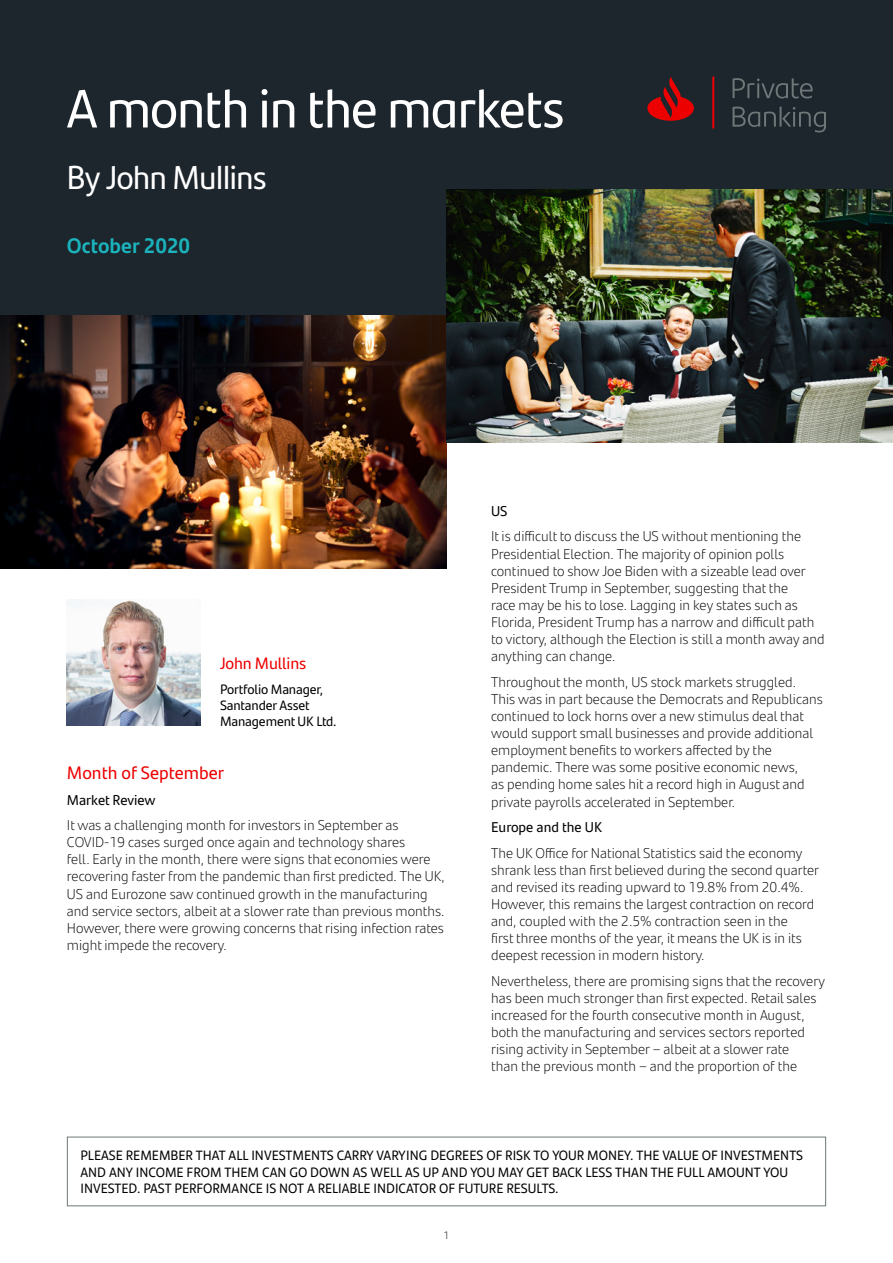
<style>
.page{position:relative;width:893px;height:1263px;background:#fff}
.page>*{position:absolute;margin:0;border:0;box-sizing:border-box;transform-origin:0 0}
.t1{font:54px "Santander Headline";letter-spacing:-.01em;color:#fff}
.t2{font:33px "Santander Headline";letter-spacing:-.01em;color:#fff}
.t3{font:700 21px "Santander Text";color:#1bb3bc}
.t4{font:18px "Santander Text";color:#ec0000}
.t5{font:16.5px "Santander Text";letter-spacing:-.01em;color:#ec0000}
.t6{font:300 14.25px/17.1px "Santander Text";color:#000}
.t7{font:14.25px "Santander Text";color:#000}
.t8{font:13.5px/16.2px "Santander Text";color:#000}
.t9{font:300 10.5px "Santander Text";color:#000}
</style>
<div class="page">
<div style="left:0;top:0;width:446px;height:316px;background:#1d252d"></div>
<div style="left:0;top:0;width:893px;height:189px;background:#1d252d"></div>
<div style="left:67px;top:1137px;width:759px;height:69px;border:1px solid #6f7779"></div>
<svg style="left:647px;top:77px;width:67px;height:52px"></svg>
<svg style="left:733px;top:78px;width:93px;height:54px"></svg>
<img style="left:0;top:316px;width:446px;height:252px">
<img style="left:446px;top:189px;width:447px;height:253px">
<img style="left:67px;top:600px;width:134px;height:126px">
<h1 class="t1" style="left:67px;top:68px;width:499px">A month in the markets</h1>
<h2 class="t2" style="left:67px;top:153px;width:201px">By John Mullins</h2>
<h3 class="t3" style="left:67px;top:229px;width:125px">October 2020</h3>
<p class="t5" style="left:220px;top:650px;width:88px">John Mullins</p>
<p class="t8" style="left:220px;top:680px;width:118px">Portfolio Manager,<br>Santander Asset<br>Management UK Ltd.</p>
<p class="t4" style="left:67px;top:759px;width:159px">Month of September</p>
<p class="t7" style="left:67px;top:789px;width:90px">Market Review</p>
<p class="t6" style="left:67px;top:816px;width:379px">It was a challenging month for investors in September as COVID-19 cases surged once again and technology shares<br>fell. Early in the month, there were signs that economies were recovering faster from the pandemic than first predicted. The UK, US and Eurozone saw continued growth in the manufacturing and service sectors, albeit at a slower rate than previous months.<br>However, there were growing concerns that rising infection rates might impede the recovery.</p>
<p class="t7" style="left:491px;top:500px;width:18px">US</p>
<p class="t6" style="left:491px;top:527px;width:335px">It is difficult to discuss the US without mentioning the Presidential Election. The majority of opinion polls continued to show Joe Biden with a sizeable lead over President Trump in September, suggesting that the<br>race may be his to lose. Lagging in key states such as Florida, President Trump has a narrow and difficult path to victory, although the Election is still a month away and anything can change.</p>
<p class="t6" style="left:491px;top:673px;width:333px">Throughout the month, US stock markets struggled.<br>This was in part because the Democrats and Republicans continued to lock horns over a new stimulus deal that would support small businesses and provide additional employment benefits to workers affected by the pandemic. There was some positive economic news,<br>as pending home sales hit a record high in August and private payrolls accelerated in September.</p>
<p class="t7" style="left:491px;top:816px;width:112px">Europe and the UK</p>
<p class="t6" style="left:491px;top:843px;width:329px">The UK Office for National Statistics said the economy shrank less than first believed during the second quarter and revised its reading upward to 19.8% from 20.4%.<br>However, this remains the largest contraction on record and, coupled with the 2.5% contraction seen in the<br>first three months of the year, it means the UK is in its deepest recession in modern history.</p>
<p class="t6" style="left:491px;top:972px;width:335px">Nevertheless, there are promising signs that the recovery has been much stronger than first expected. Retail sales increased for the fourth consecutive month in August, both the manufacturing and services sectors reported rising activity in September – albeit at a slower rate<br>than the previous month – and the proportion of the</p>
<p class="t8" style="left:80px;top:1147px;width:724px">PLEASE REMEMBER THAT ALL INVESTMENTS CARRY VARYING DEGREES OF RISK TO YOUR MONEY. THE VALUE OF INVESTMENTS<br>AND ANY INCOME FROM THEM CAN GO DOWN AS WELL AS UP AND YOU MAY GET BACK LESS THAN THE FULL AMOUNT YOU<br>INVESTED. PAST PERFORMANCE IS NOT A RELIABLE INDICATOR OF FUTURE RESULTS.</p>
<p class="t9" style="left:444px;top:1228px;width:7px">1</p>
</div>
